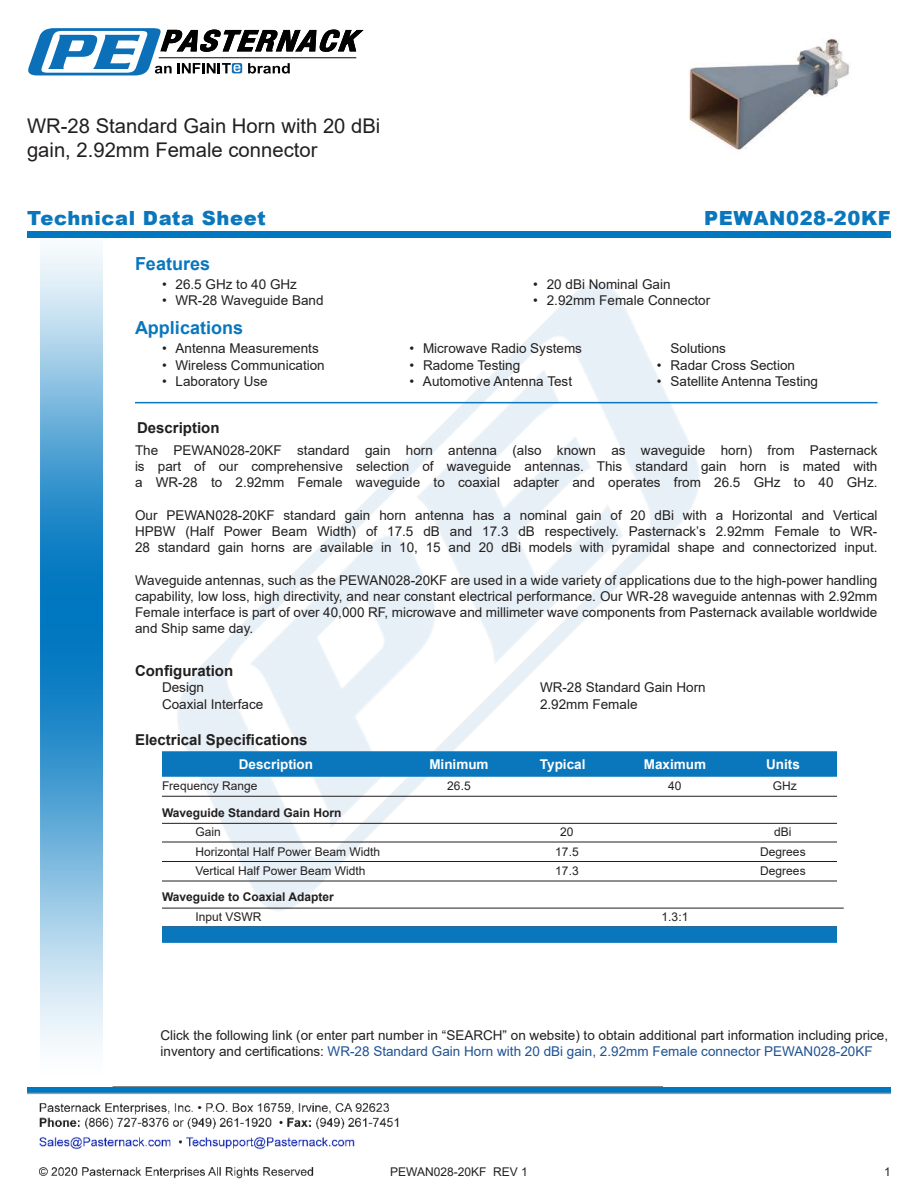
<style>
.page{position:relative;width:918px;height:1188px;background:#fff}
.page>*{position:absolute;margin:0;border:0;box-sizing:border-box;transform-origin:0 0}
.t1{font:20.25px/24.3px "Arial";color:#221f1f}
.t2{font:900 19.5px "Arial";letter-spacing:.03em;color:#0a77bd}
.t3{font:700 18px "Arial";color:#0a77bd}
.t4{font:700 15px "Arial";color:#221f1f}
.t5{font:13.5px/16.2px "Arial";color:#221f1f;text-align:justify}
.t6{font:700 13.5px "Arial";color:#fff}
.t7{font:12px "Arial";color:#221f1f}
.t8{font:700 12px "Arial";color:#221f1f}
.s1{color:#1f5392}
</style>
<div class="page">
<img style="left:39px;top:1087px;width:623px;height:92px">
<img style="left:102px;top:248px;width:719px;height:722px">
<img style="left:27px;top:1088px;width:864px;height:9px">
<img style="left:40px;top:237px;width:62px;height:811px">
<div style="left:27px;top:231px;width:864px;height:6px;background:#0177c0"></div>
<svg style="left:28px;top:28px;width:336px;height:47px"></svg>
<hr style="left:135px;top:402px;width:743px;height:1px;background:#0a77bd">
<div style="left:162px;top:751px;width:675px;height:26px;background:#0a77bd"></div>
<hr style="left:162px;top:796px;width:675px;height:1px;background:#221f1f">
<hr style="left:162px;top:823px;width:675px;height:1px;background:#221f1f">
<hr style="left:162px;top:842px;width:675px;height:1px;background:#221f1f">
<hr style="left:162px;top:861px;width:675px;height:1px;background:#221f1f">
<hr style="left:162px;top:881px;width:675px;height:1px;background:#221f1f">
<hr style="left:162px;top:908px;width:682px;height:1px;background:#221f1f">
<div style="left:162px;top:926px;width:675px;height:17px;background:#0a77bd"></div>
<img style="left:689px;top:38px;width:160px;height:112px">
<h1 class="t1" style="left:27px;top:116px;width:355px">WR-28 Standard Gain Horn with 20 dBi gain, 2.92mm Female connector</h1>
<h2 class="t2" style="left:27px;top:207px;width:240px">Technical Data Sheet</h2>
<h2 class="t2" style="left:704px;top:207px;width:188px">PEWAN028-20KF</h2>
<h3 class="t3" style="left:135px;top:257px;width:77px">Features</h3>
<p class="t5" style="left:162px;top:278px;width:137px">• 26.5 GHz to 40 GHz</p>
<p class="t5" style="left:162px;top:294px;width:163px">• WR-28 Waveguide Band</p>
<h3 class="t3" style="left:135px;top:321px;width:110px">Applications</h3>
<p class="t5" style="left:162px;top:342px;width:158px">• Antenna Measurements</p>
<p class="t5" style="left:162px;top:358px;width:164px">• Wireless Communication</p>
<p class="t5" style="left:162px;top:374px;width:107px">• Laboratory Use</p>
<p class="t5" style="left:533px;top:278px;width:139px">• 20 dBi Nominal Gain</p>
<p class="t5" style="left:533px;top:294px;width:179px">• 2.92mm Female Connector</p>
<p class="t5" style="left:410px;top:342px;width:174px">• Microwave Radio Systems</p>
<p class="t5" style="left:410px;top:358px;width:112px">• Radome Testing</p>
<p class="t5" style="left:410px;top:374px;width:164px">• Automotive Antenna Test</p>
<p class="t5" style="left:670px;top:342px;width:57px">Solutions</p>
<p class="t5" style="left:657px;top:358px;width:140px">• Radar Cross Section</p>
<p class="t5" style="left:657px;top:374px;width:163px">• Satellite Antenna Testing</p>
<p class="t4" style="left:137px;top:422px;width:84px">Description</p>
<p class="t5" style="left:135px;top:443px;width:744px">The PEWAN028-20KF standard gain horn antenna (also known as waveguide horn) from Pasternack is part of our comprehensive selection of waveguide antennas. This standard gain horn is mated with a WR-28 to 2.92mm Female waveguide to coaxial adapter and operates from 26.5 GHz to 40 GHz.</p>
<p class="t5" style="left:135px;top:508px;width:744px">Our PEWAN028-20KF standard gain horn antenna has a nominal gain of 20 dBi with a Horizontal and Vertical HPBW (Half Power Beam Width) of 17.5 dB and 17.3 dB respectively. Pasternack’s 2.92mm Female to WR-28 standard gain horns are available in 10, 15 and 20 dBi models with pyramidal shape and connectorized input.</p>
<p class="t5" style="left:135px;top:573px;width:744px">Waveguide antennas, such as the PEWAN028-20KF are used in a wide variety of applications due to the high-power handling capability, low loss, high directivity, and near constant electrical performance. Our WR-28 waveguide antennas with 2.92mm Female interface is part of over 40,000 RF, microwave and millimeter wave components from Pasternack available worldwide and Ship same day.</p>
<p class="t4" style="left:135px;top:660px;width:100px">Con昀椀guration</p>
<p class="t5" style="left:162px;top:681px;width:44px">Design</p>
<p class="t5" style="left:540px;top:681px;width:167px">WR-28 Standard Gain Horn</p>
<p class="t5" style="left:162px;top:698px;width:103px">Coaxial Interface</p>
<p class="t5" style="left:540px;top:698px;width:99px">2.92mm Female</p>
<p class="t4" style="left:135px;top:729px;width:174px">Electrical Speci昀椀cations</p>
<p class="t6" style="left:239px;top:759px;width:76px">Description</p>
<p class="t6" style="left:429px;top:759px;width:61px">Minimum</p>
<p class="t6" style="left:540px;top:759px;width:47px">Typical</p>
<p class="t6" style="left:644px;top:759px;width:64px">Maximum</p>
<p class="t6" style="left:766px;top:759px;width:35px">Units</p>
<p class="t7" style="left:162px;top:782px;width:97px">Frequency Range</p>
<p class="t7" style="left:447px;top:782px;width:25px">26.5</p>
<p class="t7" style="left:668px;top:782px;width:15px">40</p>
<p class="t7" style="left:773px;top:782px;width:25px">GHz</p>
<p class="t8" style="left:162px;top:804px;width:181px">Waveguide Standard Gain Horn</p>
<p class="t7" style="left:195px;top:827px;width:27px">Gain</p>
<p class="t7" style="left:560px;top:827px;width:15px">20</p>
<p class="t7" style="left:774px;top:827px;width:19px">dBi</p>
<p class="t7" style="left:195px;top:847px;width:186px">Horizontal Half Power Beam Width</p>
<p class="t7" style="left:555px;top:847px;width:25px">17.5</p>
<p class="t7" style="left:760px;top:847px;width:47px">Degrees</p>
<p class="t7" style="left:195px;top:866px;width:172px">Vertical Half Power Beam Width</p>
<p class="t7" style="left:555px;top:866px;width:25px">17.3</p>
<p class="t7" style="left:760px;top:866px;width:47px">Degrees</p>
<p class="t8" style="left:162px;top:889px;width:173px">Waveguide to Coaxial Adapter</p>
<p class="t7" style="left:195px;top:912px;width:68px">Input VSWR</p>
<p class="t7" style="left:662px;top:912px;width:28px">1.3:1</p>
<p class="t5" style="left:160px;top:1029px;width:729px">Click the following link (or enter part number in “SEARCH” on website) to obtain additional part information including price, inventory and certi昀椀cations: <span class="s1">WR-28 Standard Gain Horn with 20 dBi gain, 2.92mm Female connector PEWAN028-20KF</span></p>
<p class="t7" style="left:390px;top:1167px;width:139px">PEWAN028-20KF REV 1</p>
<p class="t7" style="left:884px;top:1167px;width:8px">1</p>
</div>
